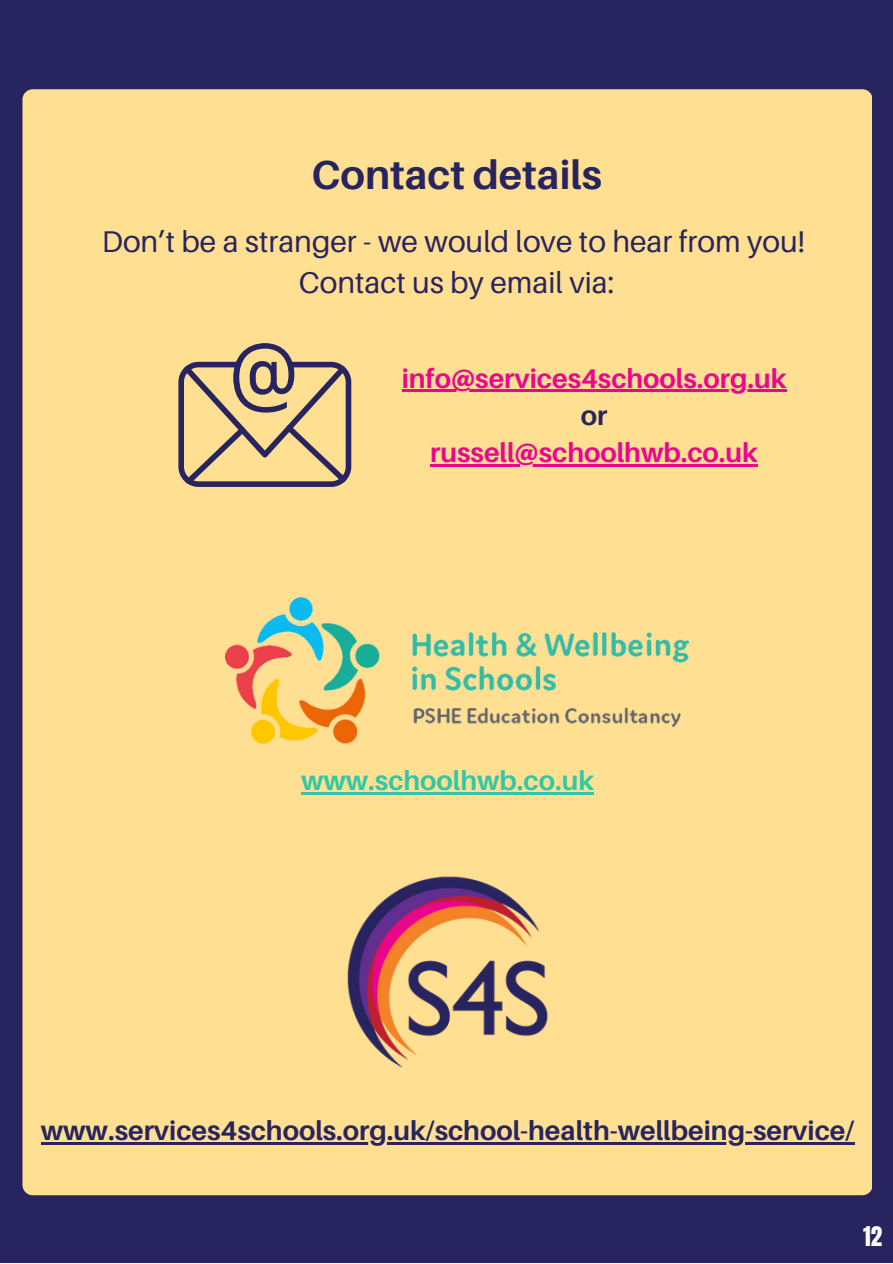
<style>
.page{position:relative;width:893px;height:1264px;background:#fff}
.page>*{position:absolute;margin:0;border:0;box-sizing:border-box;transform-origin:0 0}
.t1{font:700 40.5px "Aileron";color:#28245f}
.t2{font:30px/41.5px "Aileron";color:#28245f;text-align:center}
.t3{font:700 27px "Aileron";color:#28245f}
.t4{font:700 27px "Aileron";color:#ea068d}
.t5{font:700 27px "Aileron";color:#31c8a7}
.t6{font:23.1px "Anton";color:#fdfdfd}
</style>
<div class="page">
<div style="left:0;top:0;width:892px;height:1262px;background:#28245f"></div>
<div style="left:22px;top:89px;width:850px;height:1106px;background:#ffdf92;border-radius:10px"></div>
<img style="left:225px;top:597px;width:463px;height:146px">
<img style="left:347px;top:876px;width:201px;height:192px">
<svg style="left:178px;top:343px;width:173px;height:144px"></svg>
<hr style="left:401px;top:390px;width:385px;height:2px;background:#ea068d">
<hr style="left:430px;top:464px;width:327px;height:2px;background:#ea068d">
<hr style="left:301px;top:792px;width:293px;height:2px;background:#31c8a7">
<hr style="left:41px;top:1142px;width:813px;height:2px;background:#28245f">
<h1 class="t1" style="left:311px;top:149px;width:292px">Contact details</h1>
<p class="t2" style="left:102px;top:220px;width:704px">Don’t be a stranger - we would love to hear from you!<br>Contact us by email via:</p>
<p class="t4" style="left:401px;top:361px;width:386px">info@services4schools.org.uk</p>
<p class="t3" style="left:580px;top:398px;width:28px">or</p>
<p class="t4" style="left:430px;top:435px;width:329px">russell@schoolhwb.co.uk</p>
<p class="t5" style="left:301px;top:763px;width:294px">www.schoolhwb.co.uk</p>
<p class="t3" style="left:41px;top:1113px;width:814px">www.services4schools.org.uk/school-health-wellbeing-service/</p>
<p class="t6" style="left:863px;top:1220px;width:21px">12</p>
</div>
